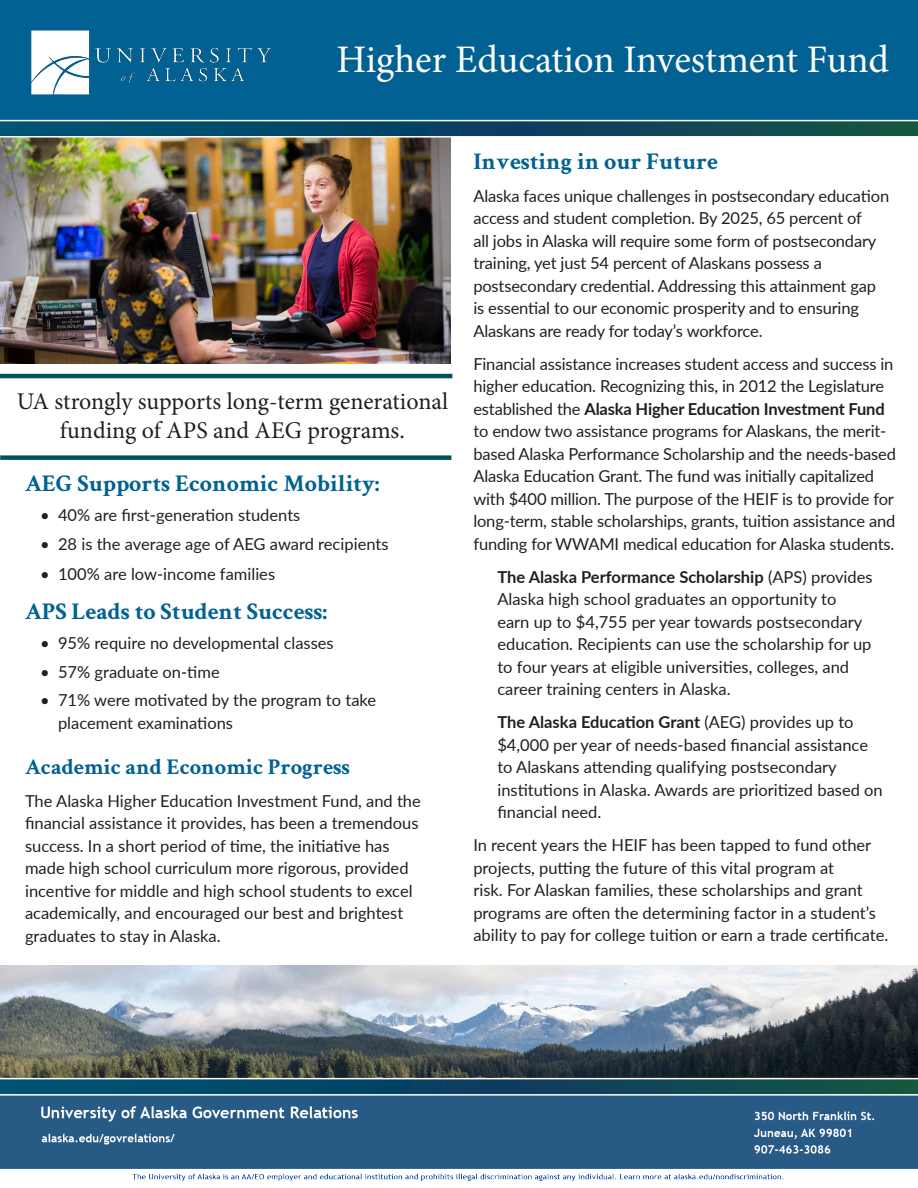
<style>
.page{position:relative;width:918px;height:1188px;background:#fff}
.page>*{position:absolute;margin:0;border:0;box-sizing:border-box;transform-origin:0 0}
.Headline{font:39px "Minion Pro";letter-spacing:-.005em;color:#fff}
.Subheading{font:700 24px "Crimson Text";color:#006192}
.t1{font:24px/28.8px "Minion Pro";letter-spacing:-.005em;color:#231f20;text-align:center}
.Subhead{font:700 22.5px "Crimson Text";color:#006192}
.Text{font:16.5px/22.5px "Lato";letter-spacing:-.005em;color:#231f20}
.s1{font-weight:700}
</style>
<div class="page">
<img style="left:0;top:0;width:918px;height:1181px">
<svg style="left:0;top:120px;width:918px;height:18px"></svg>
<img style="left:0;top:965px;width:918px;height:113px">
<svg style="left:0;top:1078px;width:918px;height:18px"></svg>
<p class="Headline" style="left:336px;top:34px;width:554px">Higher Education Investment Fund</p>
<p class="t1" style="left:17px;top:387px;width:433px">UA strongly supports long-term generational funding of APS and AEG programs.</p>
<p class="Subheading" style="left:25px;top:469px;width:356px">AEG Supports Economic Mobility:</p>
<p class="Text" style="left:40px;top:503px;width:262px">• 40% are first-generation students</p>
<p class="Text" style="left:40px;top:532px;width:350px">• 28 is the average age of AEG award recipients</p>
<p class="Text" style="left:40px;top:562px;width:237px">• 100% are low-income families</p>
<p class="Subheading" style="left:25px;top:597px;width:304px">APS Leads to Student Success:</p>
<p class="Text" style="left:40px;top:631px;width:295px">• 95% require no developmental classes</p>
<p class="Text" style="left:40px;top:660px;width:181px">• 57% graduate on-time</p>
<p class="Text" style="left:58px;top:688px;width:320px;text-indent:-18px">• 71% were motivated by the program to take placement examinations</p>
<p class="Subhead" style="left:25px;top:753px;width:327px">Academic and Economic Progress</p>
<p class="Text" style="left:25px;top:789px;width:397px">The Alaska Higher Education Investment Fund, and the financial assistance it provides, has been a tremendous success. In a short period of time, the initiative has made high school curriculum more rigorous, provided incentive for middle and high school students to excel academically, and encouraged our best and brightest graduates to stay in Alaska.</p>
<p class="Subheading" style="left:473px;top:147px;width:246px">Investing in our Future</p>
<p class="Text" style="left:473px;top:184px;width:417px">Alaska faces unique challenges in postsecondary education access and student completion. By 2025, 65 percent of<br>all jobs in Alaska will require some form of postsecondary training, yet just 54 percent of Alaskans possess a postsecondary credential. Addressing this attainment gap is essential to our economic prosperity and to ensuring Alaskans are ready for today’s workforce.</p>
<p class="Text" style="left:473px;top:352px;width:424px">Financial assistance increases student access and success in higher education. Recognizing this, in 2012 the Legislature established the <span class="s1">Alaska Higher Education Investment Fund </span>to endow two assistance programs for Alaskans, the merit&shy;based Alaska Performance Scholarship and the needs-based Alaska Education Grant. The fund was initially capitalized with $400 million. The purpose of the HEIF is to provide for long-term, stable scholarships, grants, tuition assistance and funding for WWAMI medical education for Alaska students.</p>
<p class="Text" style="left:497px;top:565px;width:377px"><span class="s1">The Alaska Performance Scholarship</span> (APS) provides Alaska high school graduates an opportunity to earn up to $4,755 per year towards postsecondary education. Recipients can use the scholarship for up to four years at eligible universities, colleges, and career training centers in Alaska.</p>
<p class="Text" style="left:497px;top:710px;width:387px"><span class="s1">The Alaska Education Grant</span> (AEG) provides up to $4,000 per year of needs-based financial assistance to Alaskans attending qualifying postsecondary institutions in Alaska. Awards are prioritized based on financial need.</p>
<p class="Text" style="left:473px;top:833px;width:416px">In recent years the HEIF has been tapped to fund other projects, putting the future of this vital program at<br>risk. For Alaskan families, these scholarships and grant programs are often the determining factor in a student’s ability to pay for college tuition or earn a trade certificate.</p>
</div>
